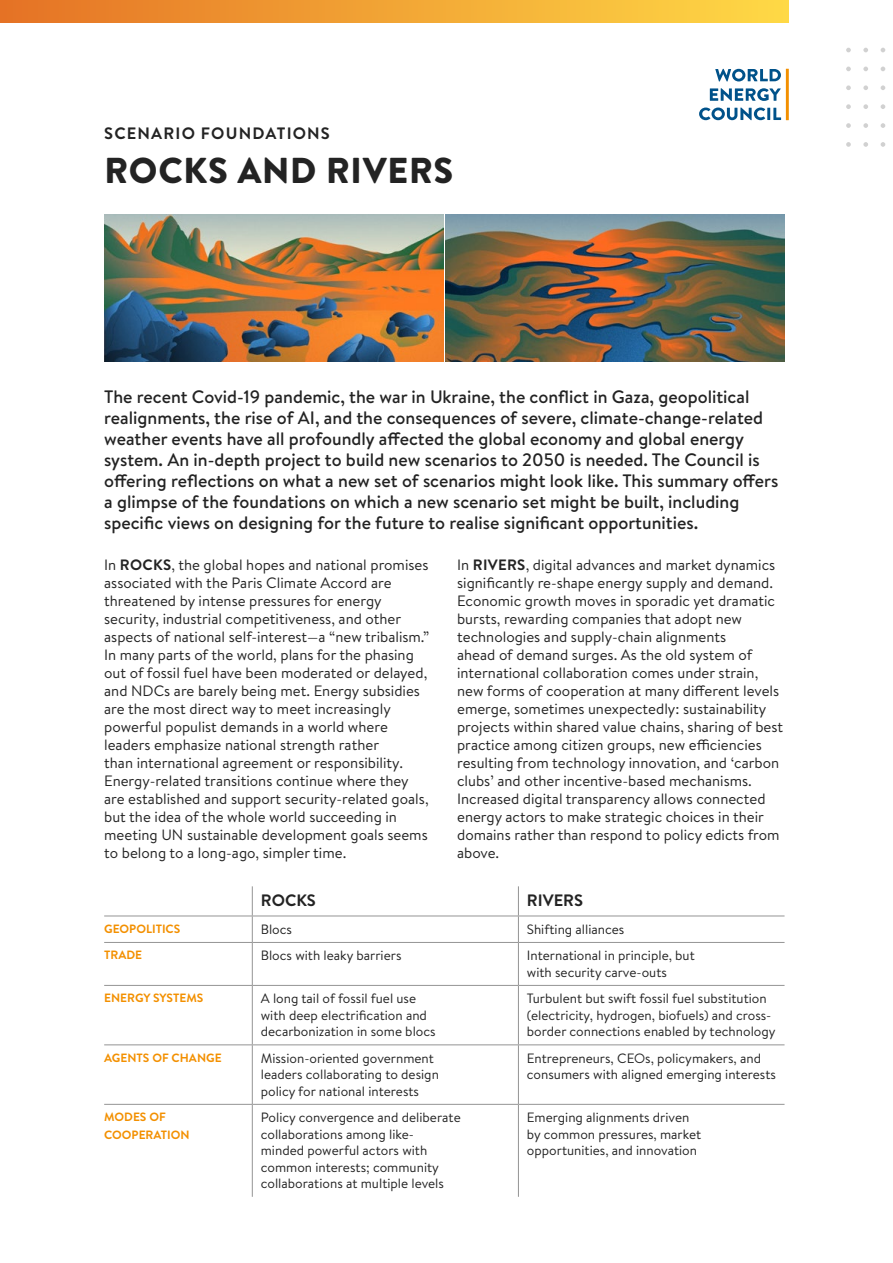
<style>
.page{position:relative;width:893px;height:1263px;background:#fff}
.page>*{position:absolute;margin:0;border:0;box-sizing:border-box;transform-origin:0 0}
.t1{font:900 36px "Brandon Text";letter-spacing:.02em;color:#232323}
.t2{font:500 18px/21px "Brandon Text";color:#232323}
.t3{font:700 16.5px "Brandon Text";letter-spacing:.07em;color:#232323}
.t4{font:15px/18px "Brandon Text";color:#232323}
.t5{font:13.5px/16.5px "Brandon Text";color:#232323}
.t6{font:700 12px/18px "Brandon Text";color:#f39000}
.s1{font-weight:700}
</style>
<div class="page">
<div style="left:0;top:0;width:789px;height:22px;background:linear-gradient(to right,#e57225,#ffd946)"></div>
<svg style="left:881px;top:123px;width:4px;height:5px"></svg>
<svg style="left:881px;top:142px;width:4px;height:5px"></svg>
<svg style="left:881px;top:85px;width:4px;height:5px"></svg>
<svg style="left:881px;top:104px;width:4px;height:5px"></svg>
<svg style="left:881px;top:48px;width:4px;height:4px"></svg>
<svg style="left:881px;top:67px;width:4px;height:4px"></svg>
<svg style="left:863px;top:123px;width:5px;height:5px"></svg>
<svg style="left:863px;top:142px;width:5px;height:5px"></svg>
<svg style="left:863px;top:85px;width:5px;height:5px"></svg>
<svg style="left:863px;top:104px;width:5px;height:5px"></svg>
<svg style="left:863px;top:48px;width:5px;height:4px"></svg>
<svg style="left:863px;top:67px;width:5px;height:4px"></svg>
<svg style="left:846px;top:123px;width:5px;height:5px"></svg>
<svg style="left:846px;top:142px;width:5px;height:5px"></svg>
<svg style="left:846px;top:85px;width:5px;height:5px"></svg>
<svg style="left:846px;top:104px;width:5px;height:5px"></svg>
<svg style="left:846px;top:48px;width:5px;height:4px"></svg>
<svg style="left:846px;top:67px;width:5px;height:4px"></svg>
<hr style="left:104px;top:915px;width:148px;height:1px;background:#949494">
<hr style="left:252px;top:915px;width:266px;height:1px;background:#949494">
<svg style="left:252px;top:886px;width:1px;height:56px"></svg>
<hr style="left:518px;top:915px;width:266px;height:1px;background:#949494">
<svg style="left:518px;top:886px;width:1px;height:56px"></svg>
<hr style="left:104px;top:942px;width:148px;height:1px;background:#949494">
<hr style="left:252px;top:942px;width:266px;height:1px;background:#949494">
<hr style="left:252px;top:943px;width:1px;height:42px;background:#949494">
<hr style="left:518px;top:942px;width:266px;height:1px;background:#949494">
<hr style="left:518px;top:943px;width:1px;height:42px;background:#949494">
<hr style="left:104px;top:985px;width:148px;height:1px;background:#949494">
<hr style="left:252px;top:985px;width:266px;height:1px;background:#949494">
<hr style="left:252px;top:986px;width:1px;height:58px;background:#949494">
<hr style="left:518px;top:985px;width:266px;height:1px;background:#949494">
<hr style="left:518px;top:986px;width:1px;height:58px;background:#949494">
<hr style="left:104px;top:1044px;width:148px;height:1px;background:#949494">
<hr style="left:252px;top:1044px;width:266px;height:1px;background:#949494">
<hr style="left:252px;top:1045px;width:1px;height:59px;background:#949494">
<hr style="left:518px;top:1044px;width:266px;height:1px;background:#949494">
<hr style="left:518px;top:1045px;width:1px;height:59px;background:#949494">
<hr style="left:104px;top:1104px;width:148px;height:1px;background:#949494">
<hr style="left:252px;top:1104px;width:266px;height:1px;background:#949494">
<hr style="left:252px;top:1105px;width:1px;height:92px;background:#949494">
<hr style="left:518px;top:1104px;width:266px;height:1px;background:#949494">
<hr style="left:518px;top:1105px;width:1px;height:92px;background:#949494">
<img style="left:445px;top:215px;width:339px;height:146px">
<img style="left:104px;top:215px;width:339px;height:146px">
<svg style="left:699px;top:69px;width:82px;height:51px"></svg>
<hr style="left:786px;top:69px;width:3px;height:51px;background:#f39000">
<p class="t3" style="left:104px;top:122px;width:227px">SCENARIO FOUNDATIONS</p>
<h1 class="t1" style="left:104px;top:145px;width:351px">ROCKS AND RIVERS</h1>
<p class="t2" style="left:104px;top:386px;width:676px">The recent Covid-19 pandemic, the war in Ukraine, the conflict in Gaza, geopolitical realignments, the rise of AI, and the consequences of severe, climate-change-related weather events have all profoundly affected the global economy and global energy system. An in-depth project to build new scenarios to 2050 is needed. The Council is offering reflections on what a new set of scenarios might look like. This summary offers a glimpse of the foundations on which a new scenario set might be built, including specific views on designing for the future to realise significant opportunities.</p>
<p class="t4" style="left:104px;top:555px;width:326px">In <span class="s1">ROCKS</span>, the global hopes and national promises associated with the Paris Climate Accord are threatened by intense pressures for energy security, industrial competitiveness, and other aspects of national self-interest—a “new tribalism.” In many parts of the world, plans for the phasing out of fossil fuel have been moderated or delayed, and NDCs are barely being met. Energy subsidies are the most direct way to meet increasingly powerful populist demands in a world where leaders emphasize national strength rather<br>than international agreement or responsibility.<br>Energy-related transitions continue where they are established and support security-related goals, but the idea of the whole world succeeding in meeting UN sustainable development goals seems to belong to a long-ago, simpler time.</p>
<p class="t4" style="left:457px;top:555px;width:328px">In <span class="s1">RIVERS</span>, digital advances and market dynamics significantly re-shape energy supply and demand.<br>Economic growth moves in sporadic yet dramatic bursts, rewarding companies that adopt new technologies and supply-chain alignments<br>ahead of demand surges. As the old system of international collaboration comes under strain, new forms of cooperation at many different levels emerge, sometimes unexpectedly: sustainability projects within shared value chains, sharing of best practice among citizen groups, new efficiencies resulting from technology innovation, and ‘carbon clubs’ and other incentive-based mechanisms.<br>Increased digital transparency allows connected energy actors to make strategic choices in their domains rather than respond to policy edicts from above.</p>
<p class="t3" style="left:261px;top:889px;width:57px">ROCKS</p>
<p class="t3" style="left:527px;top:889px;width:58px">RIVERS</p>
<p class="t6" style="left:104px;top:919px;width:78px">GEOPOLITICS</p>
<p class="t5" style="left:261px;top:920px;width:33px">Blocs</p>
<p class="t5" style="left:527px;top:920px;width:99px">Shifting alliances</p>
<p class="t6" style="left:104px;top:946px;width:39px">TRADE</p>
<p class="t5" style="left:261px;top:947px;width:142px">Blocs with leaky barriers</p>
<p class="t5" style="left:527px;top:947px;width:169px">International in principle, but with security carve-outs</p>
<p class="t6" style="left:104px;top:989px;width:101px">ENERGY SYSTEMS</p>
<p class="t5" style="left:261px;top:990px;width:176px">A long tail of fossil fuel use with deep electrification and decarbonization in some blocs</p>
<p class="t5" style="left:527px;top:990px;width:250px">Turbulent but swift fossil fuel substitution (electricity, hydrogen, biofuels) and cross&shy;border connections enabled by technology</p>
<p class="t6" style="left:104px;top:1048px;width:119px">AGENTS OF CHANGE</p>
<p class="t5" style="left:261px;top:1049px;width:180px">Mission-oriented government leaders collaborating to design policy for national interests</p>
<p class="t5" style="left:527px;top:1049px;width:251px">Entrepreneurs, CEOs, policymakers, and consumers with aligned emerging interests</p>
<p class="t6" style="left:104px;top:1108px;width:87px">MODES OF<br>COOPERATION</p>
<p class="t5" style="left:261px;top:1109px;width:201px">Policy convergence and deliberate collaborations among like-<br>minded powerful actors with common interests; community collaborations at multiple levels</p>
<p class="t5" style="left:527px;top:1109px;width:176px">Emerging alignments driven by common pressures, market opportunities, and innovation</p>
</div>
